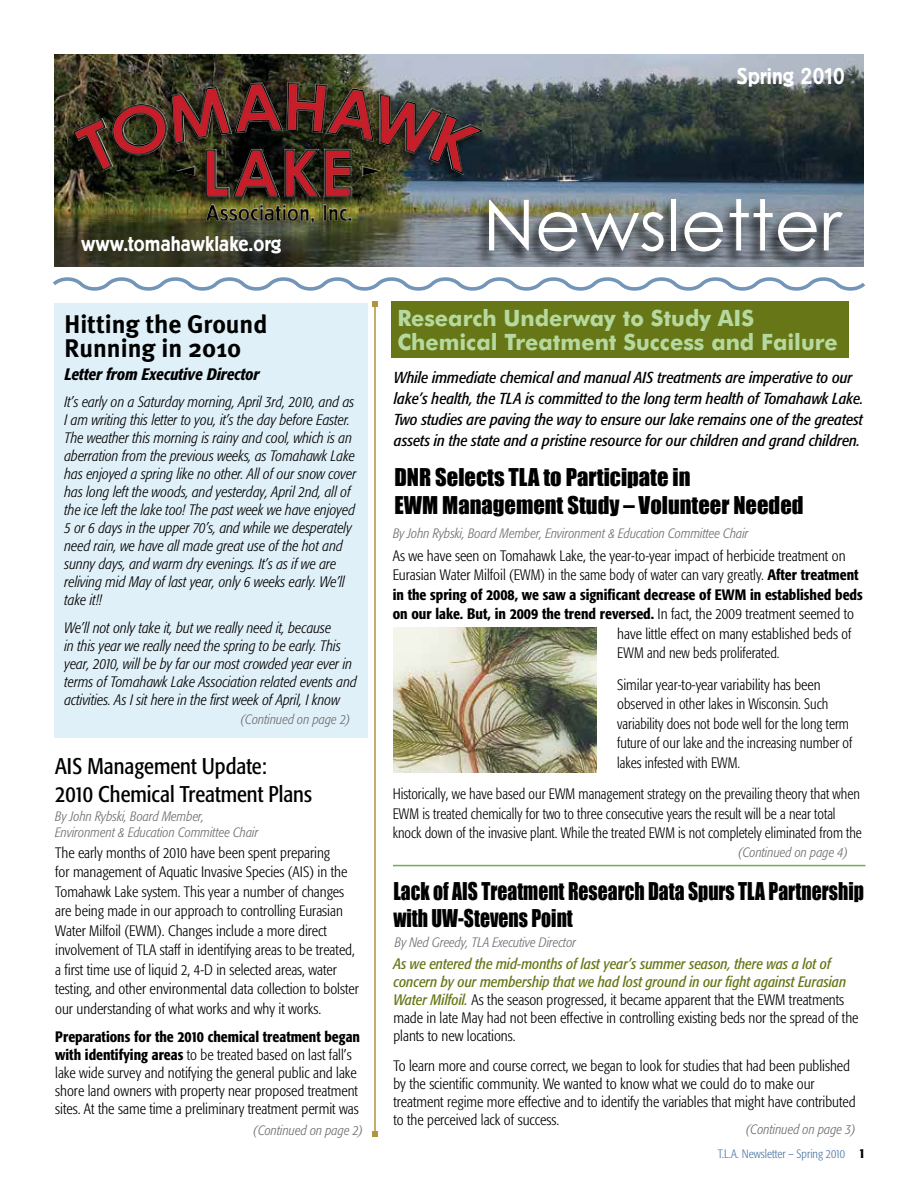
<style>
.page{position:relative;width:918px;height:1188px;background:#fff}
.page>*{position:absolute;margin:0;border:0;box-sizing:border-box;transform-origin:0 0}
.t1{font:70.5px "Century Gothic";color:#fff}
.t2{font:700 25.5px/24px "Meta";color:#000}
.t3{font:22.5px/27px "Impact";color:#000;scale:.87 1}
.t4{font:22.5px/28.5px "Impact";color:#000}
.t5{font:700 22.5px/24px "Futura BT";color:#b6d99f}
.t6{font:condensed 22.5px/28.5px "Formata";color:#000}
.t7{font:500 22.5px "Berliner Grotesk";color:#fff}
.t8{font:500 21px "Berliner Grotesk";color:#fff}
.t9{font:italic 500 condensed 16.5px "Formata";color:#000}
.t10{font:italic condensed 15.75px/21px "Formata";color:#000}
.t11{font:300 condensed 15px/19.5px "Formata";color:#000}
.t12{font:italic 300 condensed 15px/18px "Formata";color:#000}
.t13{font:300 condensed 15px/19.5px "Formata";color:#000;scale:.95 1}
.t14{font:500 condensed 15px "Formata";color:#000}
.t15{font:italic 300 condensed 13.5px/16.2px "Formata";color:#6d6e71}
.t16{font:300 condensed 12px "Formata";color:#4d78a5}
.s1{font-weight:500}
.s2{font-weight:300}
.s3{font-weight:400;font-style:italic;color:#677718}
.s4{font-weight:500;font-size:13.5px;color:#000}
</style>
<div class="page">
<div style="left:54px;top:303px;width:314px;height:435px;background:#e0f0f8"></div>
<hr style="left:374px;top:304px;width:2px;height:830px;background:#b1953a">
<svg style="left:372px;top:302px;width:6px;height:6px"></svg>
<svg style="left:372px;top:1131px;width:6px;height:6px"></svg>
<hr style="left:393px;top:865px;width:473px;height:1px;background:#6cb33f">
<img style="left:54px;top:54px;width:810px;height:213px">
<div style="left:475px;top:200px;width:369px;height:69px;background:#000;opacity:.75"></div>
<svg style="left:53px;top:277px;width:812px;height:14px"></svg>
<div style="left:63px;top:79px;width:425px;height:156px;background:#000;opacity:.75"></div>
<img style="left:235px;top:82px;width:93px;height:51px">
<img style="left:393px;top:627px;width:204px;height:145px">
<div style="left:392px;top:302px;width:457px;height:56px;background:#677718"></div>
<h3 class="t7" style="left:737px;top:64px;width:109px">Spring 2010</h3>
<h3 class="t8" style="left:81px;top:233px;width:202px">www.tomahawklake.org</h3>
<h2 class="t2" style="left:64px;top:312px;width:205px">Hitting the Ground<br>Running in 2010</h2>
<p class="t9" style="left:64px;top:364px;width:196px">Letter from Executive Director</p>
<p class="t12" style="left:64px;top:393px;width:293px">It’s early on a Saturday morning, April 3rd, 2010, and as I am writing this letter to you, it’s the day before Easter.<br>The weather this morning is rainy and cool, which is an aberration from the previous weeks, as Tomahawk Lake has enjoyed a spring like no other. All of our snow cover has long left the woods, and yesterday, April 2nd, all of the ice left the lake too! The past week we have enjoyed 5 or 6 days in the upper 70’s, and while we desperately need rain, we have all made great use of the hot and sunny days, and warm dry evenings. It’s as if we are reliving mid May of last year, only 6 weeks early. We’ll take it!!</p>
<p class="t12" style="left:64px;top:619px;width:294px">We’ll not only take it, but we really need it, because<br>in this year we really need the spring to be early. This year, 2010, will be by far our most crowded year ever in terms of Tomahawk Lake Association related events and activities. As I sit here in the first week of April, I know</p>
<p class="t15" style="left:241px;top:712px;width:112px">(Continued on page 2)</p>
<h3 class="t6" style="left:55px;top:752px;width:258px">AIS Management Update:<br>2010 Chemical Treatment Plans</h3>
<p class="t15" style="left:55px;top:809px;width:205px">By John Rybski, Board Member,<br>Environment &amp; Education Committee Chair</p>
<p class="t11" style="left:55px;top:843px;width:305px">The early months of 2010 have been spent preparing<br>for management of Aquatic Invasive Species (AIS) in the Tomahawk Lake system. This year a number of changes are being made in our approach to controlling Eurasian Water Milfoil (EWM). Changes include a more direct involvement of TLA staff in identifying areas to be treated, a first time use of liquid 2, 4-D in selected areas, water testing, and other environmental data collection to bolster our understanding of what works and why it works.</p>
<p class="t11" style="left:55px;top:1028px;width:306px;line-height:18px"><span class="s1">Preparations for the 2010 chemical treatment began with identifying areas</span> to be treated based on last fall’s lake wide survey and notifying the general public and lake shore land owners with property near proposed treatment sites. At the same time a preliminary treatment permit was</p>
<p class="t15" style="left:253px;top:1122px;width:112px">(Continued on page 2)</p>
<h1 class="t1" style="left:483px;top:182px;width:360px">Newsletter</h1>
<h3 class="t5" style="left:398px;top:305px;width:442px">Research Underway to Study AIS<br>Chemical Treatment Success and Failure</h3>
<p class="t10" style="left:394px;top:367px;width:471px">While immediate chemical and manual AIS treatments are imperative to our lake’s health, the TLA is committed to the long term health of Tomahawk Lake.<br>Two studies are paving the way to ensure our lake remains one of the greatest assets in the state and a pristine resource for our children and grand children.</p>
<h3 class="t4" style="left:394px;top:463px;width:411px">DNR Selects TLA to Participate in<br>EWM Management Study – Volunteer Needed</h3>
<p class="t15" style="left:393px;top:526px;width:357px">By John Rybski, Board Member, Environment &amp; Education Committee Chair</p>
<p class="t11" style="left:393px;top:546px;width:454px">As we have seen on Tomahawk Lake, the year-to-year impact of herbicide treatment on</p>
<p class="t11" style="left:393px;top:565px;width:467px">Eurasian Water Milfoil (EWM) in the same body of water can vary greatly. <span class="s1">After treatment</span></p>
<p class="t14" style="left:393px;top:585px;width:471px">in the spring of 2008, we saw a significant decrease of EWM in established beds</p>
<p class="t14" style="left:393px;top:605px;width:463px">on our lake. But, in 2009 the trend reversed. <span class="s2">In fact, the 2009 treatment seemed to</span></p>
<p class="t11" style="left:617px;top:624px;width:236px">have little effect on many established beds of</p>
<p class="t13" style="left:617px;top:643px;width:172px">EWM and new beds proliferated.</p>
<p class="t11" style="left:617px;top:675px;width:237px">Similar year-to-year variability has been observed in other lakes in Wisconsin. Such variability does not bode well for the long term future of our lake and the increasing number of lakes infested with EWM.</p>
<p class="t13" style="left:393px;top:784px;width:495px">Historically, we have based our EWM management strategy on the prevailing theory that when<br>EWM is treated chemically for two to three consecutive years the result will be a near total knock down of the invasive plant. While the treated EWM is not completely eliminated from the</p>
<p class="t15" style="left:738px;top:844px;width:112px">(Continued on page 4)</p>
<h3 class="t3" style="left:393px;top:877px;width:542px">Lack of AIS Treatment Research Data Spurs TLA Partnership with UW-Stevens Point</h3>
<p class="t11" style="left:393px;top:955px;width:467px;line-height:18px"><span class="s3">As we entered the mid-months of last year’s summer season, there was a lot of concern by our membership that we had lost ground in our fight against Eurasian Water Milfoil.</span> As the season progressed, it became apparent that the EWM treatments made in late May had not been effective in controlling existing beds nor the spread of the plants to new locations.</p>
<p class="t11" style="left:393px;top:1057px;width:464px;line-height:18px">To learn more and course correct, we began to look for studies that had been published by the scientific community. We wanted to know what we could do to make our treatment regime more effective and to identify the variables that might have contributed to the perceived lack of success.</p>
<p class="t15" style="left:395px;top:935px;width:183px">By Ned Greedy, TLA Executive Director</p>
<p class="t15" style="left:746px;top:1121px;width:112px">(Continued on page 3)</p>
<p class="t16" style="left:718px;top:1147px;width:149px">T.L.A. Newsletter – Spring 2010 <span class="s4">1</span></p>
</div>
